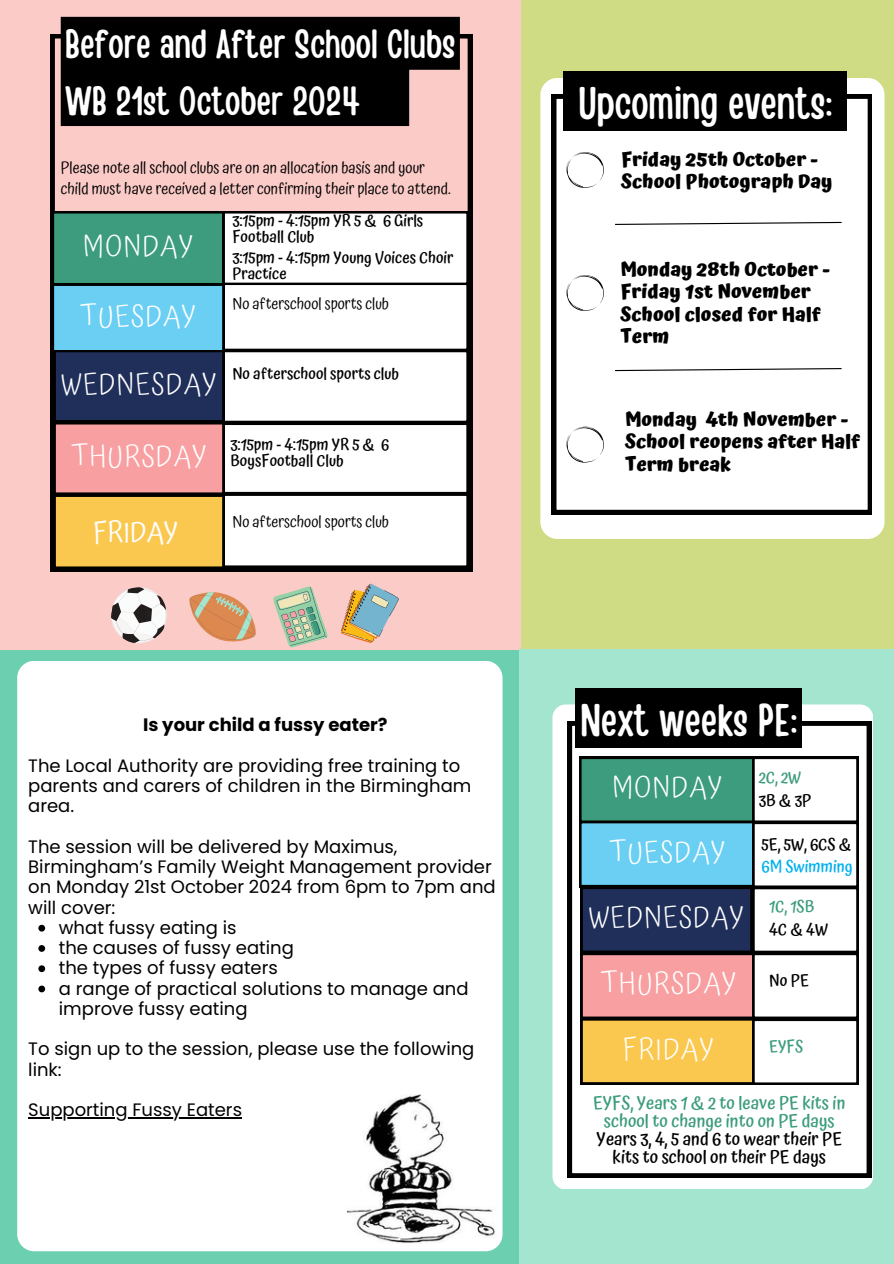
<style>
.page{position:relative;width:894px;height:1264px;background:#fff}
.page>*{position:absolute;margin:0;border:0;box-sizing:border-box;transform-origin:0 0}
.t1{font:45.45px "Handy Casual Condensed";color:#fff}
.t2{font:40.5px/56.2px "Handy Casual Condensed";color:#fff}
.t3{font:300 29.1px "Atma";letter-spacing:.035em;color:#fff}
.t4{font:28.35px "Atma";color:#fdfdfd}
.t5{font:700 19.35px/22.5px "Atma";color:#000}
.t6{font:18px/20.2px "Poppins";color:#000}
.t7{font:700 18px "Poppins";color:#000}
.t8{font:500 17.85px/18px "Atma";color:#3c9c7d;text-align:center}
.t9{font:500 16.35px/22.5px "Atma";color:#3c9c7d}
.t10{font:500 16.35px "Atma";color:#000}
.t11{font:500 16.35px "Atma";color:#00b0f0}
.t12{font:15.9px "Atma";color:#000}
.t13{font:500 15.9px/15.8px "Atma";color:#000}
.s1{color:#000}
</style>
<div class="page">
<div style="left:0;top:0;width:893px;height:1263px;background:#6ccfaf"></div>
<div style="left:0;top:0;width:532px;height:649px;background:#fbcbc8"></div>
<svg style="left:50px;top:34px;width:422px;height:537px"></svg>
<svg style="left:52px;top:211px;width:416px;height:357px;background:#c1c6c0"></svg>
<svg style="left:341px;top:583px;width:57px;height:60px"></svg>
<svg style="left:273px;top:586px;width:55px;height:62px"></svg>
<svg style="left:111px;top:587px;width:56px;height:56px"></svg>
<svg style="left:189px;top:592px;width:67px;height:49px"></svg>
<div style="left:521px;top:0;width:372px;height:672px;background:#cfdc83"></div>
<div style="left:540px;top:78px;width:344px;height:461px;background:#fff;border-radius:17px"></div>
<svg style="left:552px;top:94px;width:319px;height:420px"></svg>
<svg style="left:566px;top:275px;width:39px;height:36px"></svg>
<svg style="left:566px;top:152px;width:39px;height:36px"></svg>
<svg style="left:613px;top:221px;width:229px;height:4px"></svg>
<div style="left:519px;top:649px;width:374px;height:614px;background:#a3e5cf"></div>
<div style="left:552px;top:704px;width:321px;height:485px;background:#fff;border-radius:13px"></div>
<svg style="left:567px;top:721px;width:303px;height:456px"></svg>
<svg style="left:579px;top:756px;width:279px;height:328px"></svg>
<svg style="left:566px;top:426px;width:39px;height:36px"></svg>
<svg style="left:613px;top:367px;width:229px;height:5px"></svg>
<div style="left:17px;top:660px;width:485px;height:591px;background:#fff;border-radius:17px"></div>
<img style="left:347px;top:1094px;width:148px;height:149px">
<div style="left:61px;top:17px;width:399px;height:109px;background:#000"></div>
<div style="left:563px;top:71px;width:283px;height:60px;background:#000"></div>
<div style="left:575px;top:688px;width:226px;height:60px;background:#000"></div>
<svg style="left:38px;top:924px;width:7px;height:7px"></svg>
<svg style="left:38px;top:945px;width:7px;height:6px"></svg>
<svg style="left:38px;top:965px;width:7px;height:7px"></svg>
<svg style="left:38px;top:985px;width:7px;height:7px"></svg>
<hr style="left:28px;top:1117px;width:214px;height:1px;background:#000">
<h3 class="t2" style="left:65px;top:14px;width:391px">Before and After School Clubs<br>WB 21st October 2024</h3>
<p class="t12" style="left:61px;top:158px;width:365px">Please note all school clubs are on an allocation basis and your</p>
<p class="t12" style="left:61px;top:180px;width:391px">child must have received a letter confirming their place to attend.</p>
<h2 class="t3" style="left:83px;top:229px;width:112px">MONDAY</h2>
<p class="t3" style="left:80px;top:299px;width:118px">TUESDAY</p>
<p class="t3" style="left:61px;top:367px;width:157px">WEDNESDAY</p>
<p class="t13" style="left:232px;top:213px;width:192px">3:15pm - 4:15pm YR 5 &amp; 6 Girls<br>Football Club</p>
<h6 class="t13" style="left:232px;top:250px;width:222px">3:15pm - 4:15pm Young Voices Choir<br>Practice</h6>
<h3 class="t12" style="left:232px;top:294px;width:158px">No afterschool sports club</h3>
<p class="t13" style="left:232px;top:366px;width:168px">No afterschool sports club</p>
<h3 class="t3" style="left:71px;top:439px;width:137px">THURSDAY</h3>
<h3 class="t13" style="left:230px;top:436px;width:160px">3:15pm - 4:15pm YR 5 &amp; 6<br>BoysFootball Club</h3>
<p class="t4" style="left:93px;top:515px;width:87px">FRIDAY</p>
<p class="t12" style="left:232px;top:512px;width:158px">No afterschool sports club</p>
<h3 class="t7" style="left:143px;top:712px;width:246px">Is your child a fussy eater?</h3>
<h6 class="t6" style="left:28px;top:755px;width:444px">The Local Authority are providing free training to parents and carers of children in the Birmingham area.</h6>
<h4 class="t6" style="left:28px;top:836px;width:469px">The session will be delivered by Maximus, Birmingham’s Family Weight Management provider on Monday 21st October 2024 from 6pm to 7pm and will cover:</h4>
<p class="t6" style="left:59px;top:917px;width:179px">what fussy eating is</p>
<p class="t6" style="left:59px;top:937px;width:236px">the causes of fussy eating</p>
<h6 class="t6" style="left:59px;top:957px;width:220px">the types of fussy eaters</h6>
<p class="t6" style="left:59px;top:978px;width:411px">a range of practical solutions to manage and improve fussy eating</p>
<h4 class="t6" style="left:28px;top:1038px;width:447px">To sign up to the session, please use the following link:</h4>
<h5 class="t6" style="left:28px;top:1099px;width:215px">Supporting Fussy Eaters</h5>
<p class="t1" style="left:578px;top:74px;width:255px">Upcoming events:</p>
<h3 class="t5" style="left:621px;top:148px;width:212px">Friday 25th October -<br>School Photograph Day</h3>
<h3 class="t5" style="left:620px;top:258px;width:211px">Monday 28th October -<br>Friday 1st November<br>School closed for Half<br>Term</h3>
<h5 class="t5" style="left:625px;top:408px;width:236px">Monday 4th November -<br>School reopens after Half<br>Term break</h5>
<h4 class="t1" style="left:580px;top:690px;width:218px">Next weeks PE:</h4>
<p class="t3" style="left:611px;top:770px;width:112px">MONDAY</p>
<p class="t3" style="left:609px;top:834px;width:118px">TUESDAY</p>
<p class="t3" style="left:588px;top:900px;width:157px">WEDNESDAY</p>
<h3 class="t3" style="left:600px;top:966px;width:137px">THURSDAY</h3>
<h3 class="t3" style="left:622px;top:1031px;width:92px">FRIDAY</h3>
<h1 class="t9" style="left:758px;top:766px;width:54px">2C, 2W<br><span class="s1">3B&amp;3P</span></h1>
<p class="t10" style="left:761px;top:834px;width:92px">5E, 5W, 6CS &amp;</p>
<h4 class="t11" style="left:761px;top:856px;width:93px">6M Swimming</h4>
<h1 class="t9" style="left:769px;top:895px;width:60px">1C, 1SB<br><span class="s1">4C&amp;4W</span></h1>
<p class="t10" style="left:769px;top:970px;width:41px">No PE</p>
<h4 class="t9" style="left:769px;top:1035px;width:36px">EYFS</h4>
<p class="t8" style="left:593px;top:1093px;width:254px">EYFS, Years 1 &amp; 2 to leave PE kits in school to change into on PE days<br><span class="s1">Years 3, 4, 5 and 6 to wear their PE kits to school on their PE days</span></p>
</div>
